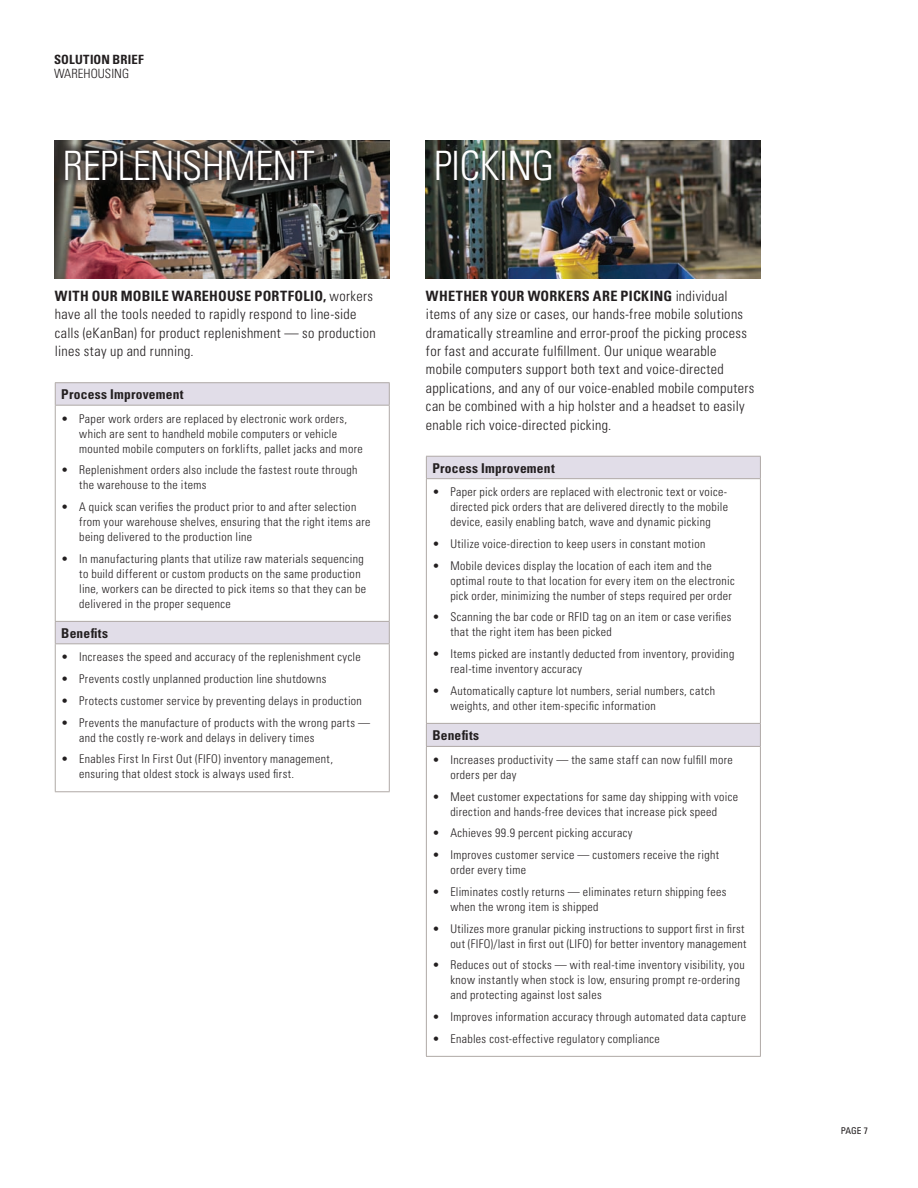
<style>
.page{position:relative;width:918px;height:1188px;background:#fff}
.page>*{position:absolute;margin:0;border:0;box-sizing:border-box;transform-origin:0 0}
.t1{font:300 condensed 40.5px "Univers";letter-spacing:-.02em;color:#fff}
.t2{font:300 condensed 14.25px/18.3px "Univers";letter-spacing:.025em;color:#231f20}
.t3{font:700 condensed 13.5px "Univers";letter-spacing:.015em;color:#231f20}
.t4{font:700 condensed 12.75px "Univers";letter-spacing:.03em;color:#231f20}
.t5{font:300 condensed 12.75px "Univers";color:#231f20}
.t6{font:300 condensed 12px/15px "Univers";letter-spacing:.03em;color:#231f20}
.t7{font:condensed 9.3px "Univers";color:#231f20}
.s1{font-weight:700}
</style>
<div class="page">
<svg style="left:427px;top:457px;width:333px;height:289px"></svg>
<hr style="left:426px;top:456px;width:335px;height:1px;background:#afa9a6">
<svg style="left:426px;top:457px;width:1px;height:21px"></svg>
<svg style="left:760px;top:457px;width:1px;height:21px"></svg>
<hr style="left:426px;top:478px;width:335px;height:1px;background:#afa9a6">
<hr style="left:426px;top:479px;width:1px;height:244px;background:#afa9a6">
<hr style="left:760px;top:479px;width:1px;height:244px;background:#afa9a6">
<hr style="left:426px;top:723px;width:335px;height:1px;background:#afa9a6">
<svg style="left:426px;top:724px;width:1px;height:22px"></svg>
<svg style="left:760px;top:724px;width:1px;height:22px"></svg>
<hr style="left:426px;top:746px;width:335px;height:1px;background:#afa9a6">
<hr style="left:426px;top:747px;width:1px;height:309px;background:#afa9a6">
<hr style="left:760px;top:747px;width:1px;height:309px;background:#afa9a6">
<hr style="left:426px;top:1056px;width:335px;height:1px;background:#afa9a6">
<img style="left:426px;top:141px;width:335px;height:138px">
<svg style="left:56px;top:383px;width:333px;height:260px"></svg>
<hr style="left:55px;top:382px;width:335px;height:1px;background:#afa9a6">
<svg style="left:55px;top:383px;width:1px;height:22px"></svg>
<svg style="left:389px;top:383px;width:1px;height:22px"></svg>
<hr style="left:55px;top:405px;width:335px;height:1px;background:#afa9a6">
<hr style="left:55px;top:406px;width:1px;height:215px;background:#afa9a6">
<hr style="left:389px;top:406px;width:1px;height:215px;background:#afa9a6">
<hr style="left:55px;top:621px;width:335px;height:1px;background:#afa9a6">
<svg style="left:55px;top:622px;width:1px;height:21px"></svg>
<svg style="left:389px;top:622px;width:1px;height:21px"></svg>
<hr style="left:55px;top:643px;width:335px;height:1px;background:#afa9a6">
<hr style="left:55px;top:644px;width:1px;height:147px;background:#afa9a6">
<hr style="left:389px;top:644px;width:1px;height:147px;background:#afa9a6">
<hr style="left:55px;top:791px;width:335px;height:1px;background:#afa9a6">
<img style="left:55px;top:141px;width:335px;height:138px">
<svg style="left:58px;top:143px;width:263px;height:45px"></svg>
<div style="left:58px;top:142px;width:262px;height:44px;background:#231f20;opacity:.97"></div>
<p class="t4" style="left:54px;top:52px;width:91px">SOLUTION BRIE F</p>
<p class="t5" style="left:54px;top:66px;width:58px">War ehousing</p>
<h1 class="t1" style="left:63px;top:141px;width:220px">Repl enis hment</h1>
<p class="t2" style="left:55px;top:287px;width:323px"><span class="s1">WITH OUR MOBILE WAREHOUSE PORTF OLIO,</span> workers have all the tools needed to rapidly respond to line-side calls (eKanBan) for product replenishment — so production lines stay up and running.</p>
<p class="t3" style="left:61px;top:386px;width:124px">PROCESS IMPROVEMENT</p>
<p class="t6" style="left:79px;top:411px;width:285px;text-indent:-18px">• Paper work orders are replaced by electronic work orders, which are sent to handheld mobile computers or vehicle mounted mobile computers on forklifts, pallet jacks and more</p>
<p class="t6" style="left:79px;top:462px;width:280px;text-indent:-18px">• Replenishment orders also include the fastest route through the warehouse to the items</p>
<p class="t6" style="left:79px;top:499px;width:293px;text-indent:-18px">• A quick scan verifies the product prior to and after selection from your warehouse shelves, ensuring that the right items are being delivered to the production line</p>
<p class="t6" style="left:79px;top:551px;width:288px;text-indent:-18px">• In manufacturing plants that utilize raw materials sequencing to build different or custom products on the same production line, workers can be directed to pick items so that they can be delivered in the proper sequence</p>
<p class="t3" style="left:61px;top:625px;width:48px">BENEFITS</p>
<p class="t6" style="left:61px;top:649px;width:301px">• Increases the speed and accuracy of the replenishment cycle</p>
<p class="t6" style="left:61px;top:671px;width:267px">• Prevents costly unplanned production line shutdowns</p>
<p class="t6" style="left:61px;top:693px;width:302px">• Protects customer service by preventing delays in production</p>
<p class="t6" style="left:79px;top:715px;width:292px;text-indent:-18px">• Prevents the manufacture of products with the wrong parts — and the costly re-work and delays in delivery times</p>
<p class="t6" style="left:79px;top:751px;width:255px;text-indent:-18px">• Enables First In First Out (FIFO) inventory management, ensuring that oldest stock is always used first.</p>
<h1 class="t1" style="left:434px;top:141px;width:67px">Pic king</h1>
<p class="t2" style="left:426px;top:287px;width:330px"><span class="s1">WHETHER YOUR WORKERS ARE PICKING</span> individual items of any size or cases, our hands-free mobile solutions dramatically streamline and error-proof the picking process for fast and accurate fulfillment. Our unique wearable mobile computers support both text and voice-directed applications, and any of our voice-enabled mobile computers can be combined with a hip holster and a headset to easily enable rich voice-directed picking.</p>
<p class="t3" style="left:432px;top:460px;width:124px">PROCESS IMPROVEMENT</p>
<p class="t6" style="left:450px;top:484px;width:279px;text-align:justify;text-indent:-18px">• Paper pick orders are replaced with electronic text or voice&shy;directed pick orders that are delivered directly to the mobile device, easily enabling batch, wave and dynamic picking</p>
<p class="t6" style="left:432px;top:536px;width:275px">• Utilize voice-direction to keep users in constant motion</p>
<p class="t6" style="left:450px;top:558px;width:286px;text-indent:-18px">• Mobile devices display the location of each item and the optimal route to that location for every item on the electronic pick order, minimizing the number of steps required per order</p>
<p class="t6" style="left:450px;top:609px;width:283px;text-indent:-18px">• Scanning the bar code or RFID tag on an item or case verifies that the right item has been picked</p>
<p class="t6" style="left:450px;top:646px;width:285px;text-indent:-18px">• Items picked are instantly deducted from inventory, providing real-time inventory accuracy</p>
<p class="t6" style="left:450px;top:683px;width:266px;text-indent:-18px">• Automatically capture lot numbers, serial numbers, catch weights, and other item-specific information</p>
<p class="t3" style="left:432px;top:727px;width:48px">BENEFITS</p>
<p class="t6" style="left:450px;top:752px;width:284px;text-indent:-18px">• Increases productivity — the same staff can now fulfill more orders per day</p>
<p class="t6" style="left:432px;top:789px;width:307px;text-align:center">• Meet customer expectations for same day shipping with voice direction and hands-free devices that increase pick speed</p>
<p class="t6" style="left:432px;top:825px;width:202px">• Achieves 99.9 percent picking accuracy</p>
<p class="t6" style="left:450px;top:847px;width:270px;text-indent:-18px">• Improves customer service — customers receive the right order every time</p>
<p class="t6" style="left:450px;top:884px;width:278px;text-indent:-18px">• Eliminates costly returns — eliminates return shipping fees when the wrong item is shipped</p>
<p class="t6" style="left:432px;top:921px;width:316px;text-align:right">• Utilizes more granular picking instructions to support first in first out (FIFO)/last in first out (LIFO) for better inventory management</p>
<p class="t6" style="left:450px;top:957px;width:296px;text-indent:-18px">• Reduces out of stocks — with real-time inventory visibility, you know instantly when stock is low, ensuring prompt re-ordering and protecting against lost sales</p>
<p class="t6" style="left:432px;top:1009px;width:315px">• Improves information accuracy through automated data capture</p>
<p class="t6" style="left:432px;top:1031px;width:229px">• Enables cost-effective regulatory compliance</p>
<p class="t7" style="left:841px;top:1125px;width:29px">PAGE 7</p>
</div>
